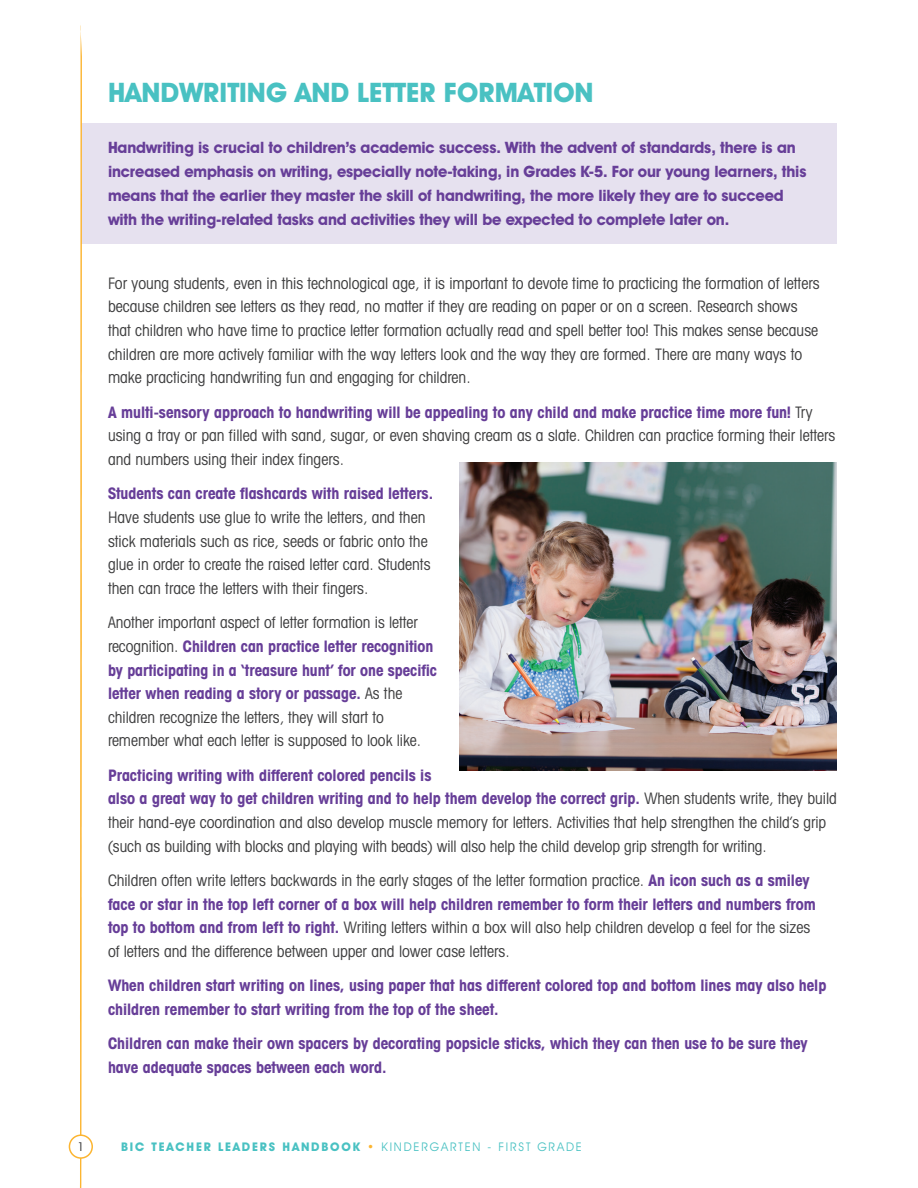
<style>
.page{position:relative;width:918px;height:1188px;background:#fff}
.page>*{position:absolute;margin:0;border:0;box-sizing:border-box;transform-origin:0 0}
.t1{font:700 27px "Avant Garde IT Cby BT";color:#49c1c2}
.t2{font:condensed 15.75px/23.7px "Avant Garde IT Cby BT";color:#3e3e3f}
.t3{font:700 15.75px/24px "Avant Garde IT Cby BT";letter-spacing:-.01em;color:#673e98}
.t4{font:700 condensed 15.75px/23.5px "Avant Garde IT Cby BT";color:#673e98}
.t5{font:700 12px "Avant Garde IT Cby BT";letter-spacing:.15em;color:#49c1c2}
.t6{font:condensed 12px "Avant Garde IT Cby BT";color:#3e3e3f}
.s1{font-weight:700;color:#673e98}
.s2{color:#fcb531}
.s3{font-weight:400}
</style>
<div class="page">
<div style="left:82px;top:123px;width:755px;height:121px;background:#e6e1ef"></div>
<svg style="left:80px;top:25px;width:2px;height:1163px"></svg>
<div style="left:69px;top:1135px;width:23px;height:23px;background:#fff;border-radius:50%"></div>
<div style="left:69px;top:1134px;width:24px;height:25px;border:2px solid #fcb531;border-radius:50%"></div>
<img style="left:459px;top:462px;width:378px;height:308px">
<h1 class="t1" style="left:108px;top:76px;width:487px">HANDWRITING AND LETTER FORMATION</h1>
<p class="t3" style="left:108px;top:135px;width:700px">Handwriting is crucial to children’s academic success. With the advent of standards, there is an increased emphasis on writing, especially note-taking, in Grades K-5. For our young learners, this means that the earlier they master the skill of handwriting, the more likely they are to succeed with the writing-related tasks and activities they will be expected to complete later on.</p>
<p class="t2" style="left:108px;top:271px;width:713px">For young students, even in this technological age, it is important to devote time to practicing the formation of letters because children see letters as they read, no matter if they are reading on paper or on a screen. Research shows that children who have time to practice letter formation actually read and spell better too! This makes sense because children are more actively familiar with the way letters look and the way they are formed. There are many ways to make practicing handwriting fun and engaging for children.</p>
<p class="t2" style="left:108px;top:400px;width:729px"><span class="s1">A multi-sensory approach to handwriting will be appealing to any child and make practice time more fun!</span> Try using a tray or pan filled with sand, sugar, or even shaving cream as a slate. Children can practice forming their letters and numbers using their index fingers.</p>
<p class="t4" style="left:108px;top:482px;width:327px">Students can create flashcards with raised letters.</p>
<p class="t2" style="left:108px;top:505px;width:324px">Have students use glue to write the letters, and then stick materials such as rice, seeds or fabric onto the glue in order to create the raised letter card. Students then can trace the letters with their fingers.</p>
<p class="t2" style="left:108px;top:611px;width:331px">Another important aspect of letter formation is letter recognition. <span class="s1">Children can practice letter recognition by participating in a ‘treasure hunt’ for one specific letter when reading a story or passage.</span> As the children recognize the letters, they will start to remember what each letter is supposed to look like.</p>
<p class="t2" style="left:108px;top:763px;width:730px"><span class="s1">Practicing writing with different colored pencils is<br>also a great way to get children writing and to help them develop the correct grip.</span> When students write, they build their hand-eye coordination and also develop muscle memory for letters. Activities that help strengthen the child’s grip (such as building with blocks and playing with beads) will also help the child develop grip strength for writing.</p>
<p class="t2" style="left:108px;top:869px;width:709px">Children often write letters backwards in the early stages of the letter formation practice. <span class="s1">An icon such as a smiley face or star in the top left corner of a box will help children remember to form their letters and numbers from top to bottom and from left to right.</span> Writing letters within a box will also help children develop a feel for the sizes of letters and the difference between upper and lower case letters.</p>
<p class="t4" style="left:108px;top:974px;width:720px">When children start writing on lines, using paper that has different colored top and bottom lines may also help children remember to start writing from the top of the sheet.</p>
<p class="t4" style="left:108px;top:1032px;width:701px">Children can make their own spacers by decorating popsicle sticks, which they can then use to be sure they have adequate spaces between each word.</p>
<p class="t6" style="left:77px;top:1139px;width:8px">1</p>
<p class="t5" style="left:121px;top:1139px;width:462px">BIC TEACHER LEADERS HANDBOOK <span class="s2">•</span> <span class="s3">KINDERGARTEN - FIRST GRADE</span></p>
</div>
